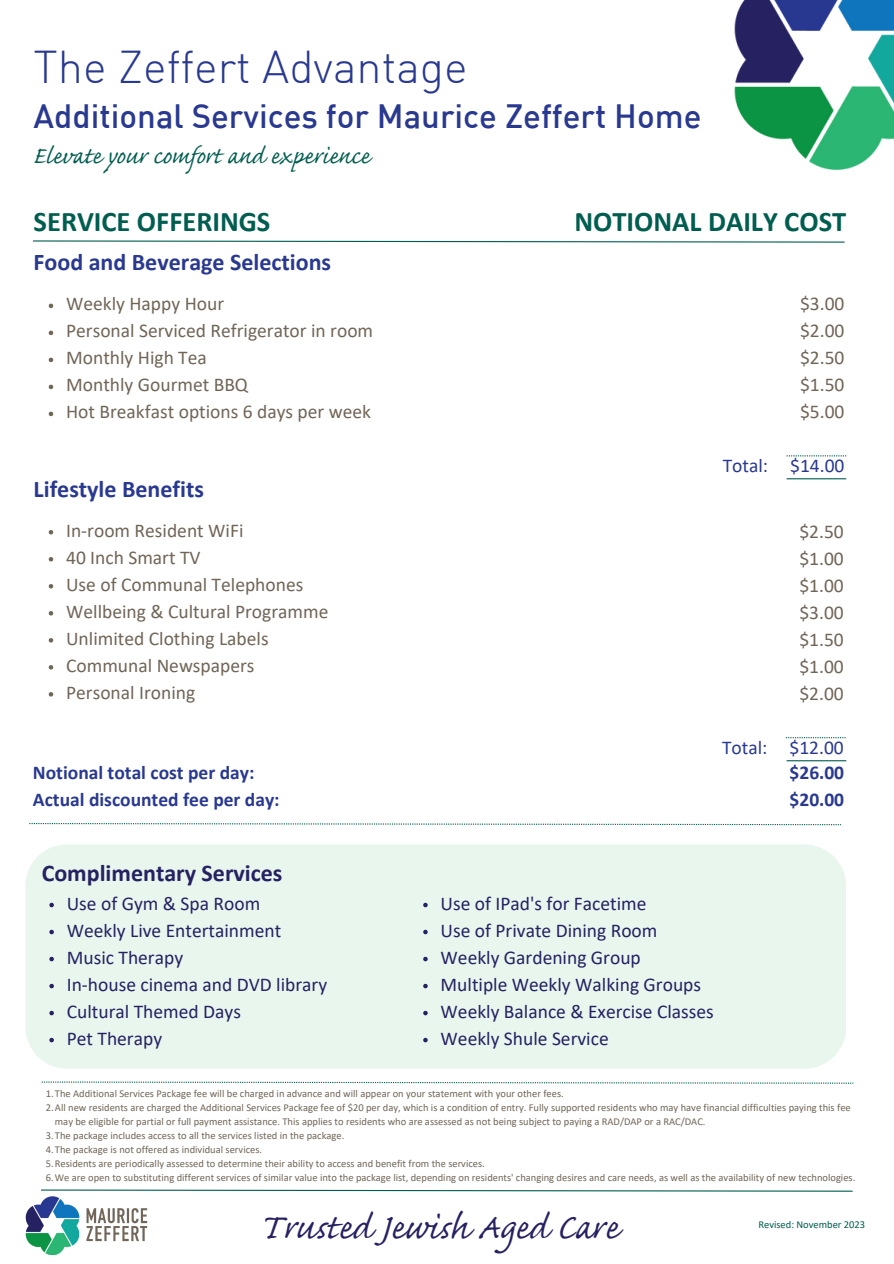
<style>
.page{position:relative;width:894px;height:1264px;background:#fff}
.page>*{position:absolute;margin:0;border:0;box-sizing:border-box;transform-origin:0 0}
.t1{font:45px "Caflisch Script";color:#262161}
.t2{font:300 45px "DIN";color:#293990}
.t3{font:500 33px "DIN";color:#293990}
.t4{font:30px "Caflisch Script";color:#015d4f}
.t5{font:700 28.5px "Calibri";color:#015d4f}
.t6{font:700 24px "Calibri";color:#293990}
.t7{font:700 24px "Calibri";color:#262161}
.t8{font:19.5px "Calibri";color:#706557}
.t9{font:19.5px "Calibri";color:#262161}
.t10{font:700 19.5px "Calibri";color:#293990}
.t11{font:19.5px "Calibri";color:#293990}
.t12{font:10.5px/14px "Calibri";color:#706557}
.t13{font:10.5px "Calibri";color:#015d4f}
</style>
<div class="page">
<img style="left:734px;top:0;width:159px;height:170px">
<svg style="left:33px;top:240px;width:812px;height:3px"></svg>
<svg style="left:49px;top:530px;width:4px;height:4px"></svg>
<svg style="left:49px;top:557px;width:4px;height:4px"></svg>
<svg style="left:49px;top:584px;width:4px;height:4px"></svg>
<svg style="left:49px;top:611px;width:4px;height:4px"></svg>
<svg style="left:49px;top:638px;width:4px;height:4px"></svg>
<svg style="left:49px;top:665px;width:4px;height:4px"></svg>
<svg style="left:49px;top:692px;width:4px;height:4px"></svg>
<div style="left:25px;top:844px;width:821px;height:224px;background:#e8f6ee"></div>
<svg style="left:49px;top:902px;width:5px;height:5px"></svg>
<svg style="left:49px;top:929px;width:5px;height:5px"></svg>
<svg style="left:49px;top:956px;width:5px;height:5px"></svg>
<svg style="left:49px;top:983px;width:5px;height:5px"></svg>
<svg style="left:49px;top:1010px;width:5px;height:5px"></svg>
<svg style="left:49px;top:1037px;width:5px;height:5px"></svg>
<svg style="left:49px;top:303px;width:4px;height:5px"></svg>
<svg style="left:49px;top:330px;width:4px;height:5px"></svg>
<svg style="left:49px;top:357px;width:4px;height:5px"></svg>
<svg style="left:49px;top:384px;width:4px;height:5px"></svg>
<svg style="left:49px;top:411px;width:4px;height:5px"></svg>
<svg style="left:786px;top:455px;width:60px;height:1px"></svg>
<hr style="left:786px;top:478px;width:60px;height:1px;background:#015d4f">
<svg style="left:785px;top:737px;width:60px;height:1px"></svg>
<hr style="left:786px;top:760px;width:60px;height:1px;background:#015d4f">
<svg style="left:29px;top:823px;width:810px;height:2px"></svg>
<svg style="left:423px;top:902px;width:4px;height:5px"></svg>
<svg style="left:423px;top:929px;width:4px;height:5px"></svg>
<svg style="left:423px;top:956px;width:4px;height:5px"></svg>
<svg style="left:423px;top:983px;width:4px;height:5px"></svg>
<svg style="left:423px;top:1010px;width:4px;height:5px"></svg>
<svg style="left:423px;top:1037px;width:4px;height:5px"></svg>
<img style="left:25px;top:1196px;width:55px;height:58px">
<img style="left:86px;top:1208px;width:62px;height:33px">
<svg style="left:41px;top:1189px;width:812px;height:3px"></svg>
<svg style="left:42px;top:1081px;width:811px;height:2px"></svg>
<p class="t2" style="left:34px;top:39px;width:435px">The Zeffert Advantage</p>
<p class="t3" style="left:34px;top:94px;width:669px">Additional Services for Maurice Zeffert Home</p>
<p class="t4" style="left:33px;top:140px;width:338px">Elevate your comfort and experience</p>
<p class="t5" style="left:34px;top:209px;width:238px">SERVICE OFFERINGS</p>
<p class="t5" style="left:574px;top:209px;width:273px">NOTIONAL DAILY COST</p>
<p class="t6" style="left:34px;top:252px;width:299px">Food and Beverage Selections</p>
<p class="t8" style="left:66px;top:296px;width:159px">Weekly Happy Hour</p>
<p class="t8" style="left:66px;top:323px;width:308px">Personal Serviced Refrigerator in room</p>
<p class="t8" style="left:66px;top:350px;width:142px">Monthly High Tea</p>
<p class="t8" style="left:66px;top:377px;width:183px">Monthly Gourmet BBQ</p>
<p class="t8" style="left:66px;top:404px;width:306px">Hot Breakfast options 6 days per week</p>
<p class="t6" style="left:34px;top:479px;width:172px">Lifestyle Benefits</p>
<p class="t8" style="left:66px;top:522px;width:179px">In-room Resident WiFi</p>
<p class="t8" style="left:66px;top:549px;width:136px">40 Inch Smart TV</p>
<p class="t8" style="left:66px;top:576px;width:239px">Use of Communal Telephones</p>
<p class="t8" style="left:66px;top:603px;width:264px">Wellbeing &amp; Cultural Programme</p>
<p class="t8" style="left:66px;top:630px;width:204px">Unlimited Clothing Labels</p>
<p class="t8" style="left:66px;top:657px;width:190px">Communal Newspapers</p>
<p class="t8" style="left:66px;top:684px;width:131px">Personal Ironing</p>
<p class="t10" style="left:33px;top:764px;width:223px">Notional total cost per day:</p>
<p class="t10" style="left:33px;top:791px;width:248px">Actual discounted fee per day:</p>
<p class="t7" style="left:42px;top:863px;width:242px">Complimentary Services</p>
<p class="t9" style="left:67px;top:894px;width:195px">Use of Gym &amp; Spa Room</p>
<p class="t9" style="left:67px;top:921px;width:216px">Weekly Live Entertainment</p>
<p class="t9" style="left:67px;top:948px;width:118px">Music Therapy</p>
<p class="t9" style="left:67px;top:975px;width:262px">In-house cinema and DVD library</p>
<p class="t9" style="left:67px;top:1002px;width:176px">Cultural Themed Days</p>
<p class="t9" style="left:67px;top:1029px;width:97px">Pet Therapy</p>
<p class="t8" style="left:799px;top:296px;width:46px">$3.00</p>
<p class="t8" style="left:799px;top:323px;width:46px">$2.00</p>
<p class="t8" style="left:799px;top:350px;width:46px">$2.50</p>
<p class="t8" style="left:799px;top:377px;width:46px">$1.50</p>
<p class="t8" style="left:799px;top:404px;width:46px">$5.00</p>
<p class="t11" style="left:722px;top:458px;width:123px">Total: $14.00</p>
<p class="t8" style="left:799px;top:523px;width:46px">$2.50</p>
<p class="t8" style="left:799px;top:550px;width:46px">$1.00</p>
<p class="t8" style="left:799px;top:577px;width:46px">$1.00</p>
<p class="t8" style="left:799px;top:604px;width:46px">$3.00</p>
<p class="t8" style="left:799px;top:631px;width:46px">$1.50</p>
<p class="t8" style="left:799px;top:658px;width:46px">$1.00</p>
<p class="t8" style="left:799px;top:685px;width:46px">$2.00</p>
<p class="t11" style="left:721px;top:739px;width:123px">Total: $12.00</p>
<p class="t10" style="left:789px;top:764px;width:56px">$26.00</p>
<p class="t10" style="left:789px;top:791px;width:56px">$20.00</p>
<p class="t9" style="left:440px;top:894px;width:207px">Use of IPad's for Facetime</p>
<p class="t9" style="left:440px;top:921px;width:218px">Use of Private Dining Room</p>
<p class="t9" style="left:440px;top:948px;width:202px">Weekly Gardening Group</p>
<p class="t9" style="left:440px;top:975px;width:262px">Multiple Weekly Walking Groups</p>
<p class="t9" style="left:440px;top:1002px;width:275px">Weekly Balance &amp; Exercise Classes</p>
<p class="t9" style="left:440px;top:1029px;width:169px">Weekly Shule Service</p>
<p class="t12" style="left:46px;top:1087px;width:519px">1.The Additional Services Package fee will be charged in advance and will appear on your statement with your other fees.</p>
<p class="t12" style="left:55px;top:1101px;width:797px;text-indent:-9px">2.All new residents are charged the Additional Services Package fee of $20 per day, which is a condition of entry. Fully supported residents who may have financial difficulties paying this fee may be eligible for partial or full payment assistance. This applies to residents who are assessed as not being subject to paying a RAD/DAP or a RAC/DAC.</p>
<p class="t12" style="left:46px;top:1129px;width:300px">3.The package includes access to all the services listed in the package.</p>
<p class="t12" style="left:46px;top:1143px;width:218px">4.The package is not offered as individual services.</p>
<p class="t12" style="left:46px;top:1157px;width:440px">5.Residents are periodically assessed to determine their ability to access and benefit from the services.</p>
<p class="t12" style="left:46px;top:1171px;width:810px">6.We are open to substituting different services of similar value into the package list, depending on residents' changing desires and care needs, as well as the availability of new technologies.</p>
<p class="t1" style="left:259px;top:1203px;width:361px">Trusted Jewish Aged Care</p>
<p class="t13" style="left:758px;top:1220px;width:108px">Revised: November 2023</p>
</div>
